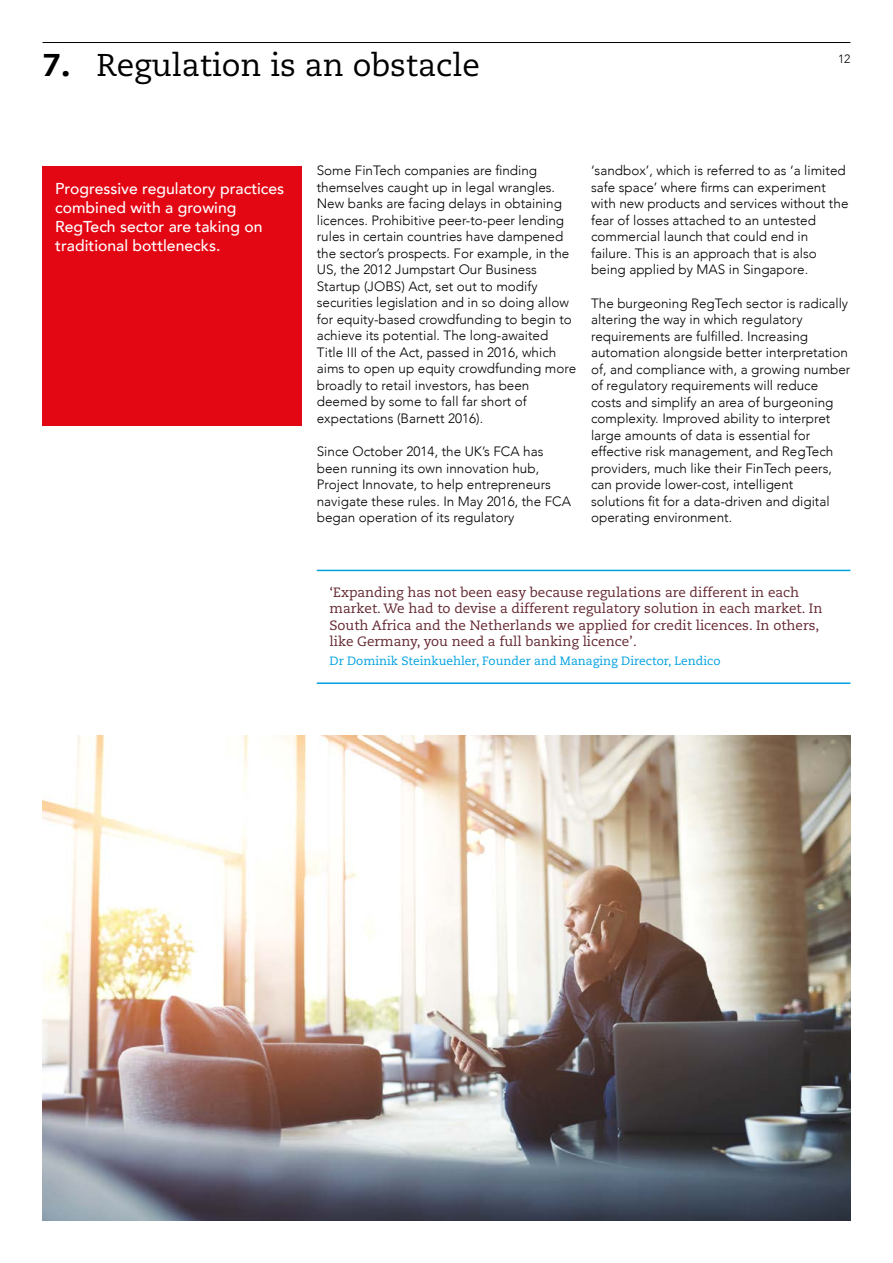
<style>
.page{position:relative;width:893px;height:1263px;background:#fff}
.page>*{position:absolute;margin:0;border:0;box-sizing:border-box;transform-origin:0 0}
.t1{font:31.5px "Caecilia";color:#000}
.t2{font:500 15.75px/18.8px "Avenir";color:#fff}
.t3{font:300 13.5px/16.5px "Avenir";color:#000}
.t4{font:13.5px/16.5px "Caecilia";color:#642730}
.t5{font:12px "Caecilia";color:#00a1e0}
.t6{font:300 12px "Avenir";color:#000}
.s1{font-weight:800}
</style>
<div class="page">
<hr style="left:43px;top:42px;width:807px;height:1px;background:#000">
<div style="left:43px;top:166px;width:259px;height:259px;background:#e30613"></div>
<hr style="left:317px;top:570px;width:533px;height:1px;background:#00a1e0">
<hr style="left:317px;top:682px;width:533px;height:2px;background:#00a1e0">
<img style="left:43px;top:736px;width:807px;height:484px">
<h1 class="t1" style="left:43px;top:46px;width:439px"><span class="s1">7.</span> Regulation is an obstacle</h1>
<p class="t6" style="left:838px;top:52px;width:14px">12</p>
<p class="t2" style="left:55px;top:179px;width:231px">Progressive regulatory practices combined with a growing<br>RegTech sector are taking on traditional bottlenecks.</p>
<p class="t3" style="left:317px;top:162px;width:261px">Some FinTech companies are finding themselves caught up in legal wrangles.<br>New banks are facing delays in obtaining licences. Prohibitive peer-to-peer lending rules in certain countries have dampened the sector’s prospects. For example, in the US, the 2012 Jumpstart Our Business Startup (JOBS) Act, set out to modify securities legislation and in so doing allow for equity-based crowdfunding to begin to achieve its potential. The long-awaited Title III of the Act, passed in 2016, which aims to open up equity crowdfunding more broadly to retail investors, has been deemed by some to fall far short of expectations (Barnett 2016).</p>
<p class="t3" style="left:317px;top:443px;width:256px">Since October 2014, the UK’s FCA has been running its own innovation hub, Project Innovate, to help entrepreneurs navigate these rules. In May 2016, the FCA began operation of its regulatory</p>
<p class="t3" style="left:591px;top:162px;width:259px">‘sandbox’, which is referred to as ‘a limited safe space’ where firms can experiment with new products and services without the fear of losses attached to an untested commercial launch that could end in failure. This is an approach that is also being applied by MAS in Singapore.</p>
<p class="t3" style="left:591px;top:295px;width:261px">The burgeoning RegTech sector is radically altering the way in which regulatory requirements are fulfilled. Increasing automation alongside better interpretation of, and compliance with, a growing number of regulatory requirements will reduce costs and simplify an area of burgeoning complexity. Improved ability to interpret large amounts of data is essential for effective risk management, and RegTech providers, much like their FinTech peers, can provide lower-cost, intelligent<br>solutions fit for a data-driven and digital operating environment.</p>
<p class="t4" style="left:330px;top:584px;width:494px">‘Expanding has not been easy because regulations are different in each market. We had to devise a different regulatory solution in each market. In South Africa and the Netherlands we applied for credit licences. In others, like Germany, you need a full banking licence’.</p>
<p class="t5" style="left:330px;top:654px;width:392px">Dr Dominik Steinkuehler, Founder and Managing Director, Lendico</p>
</div>
